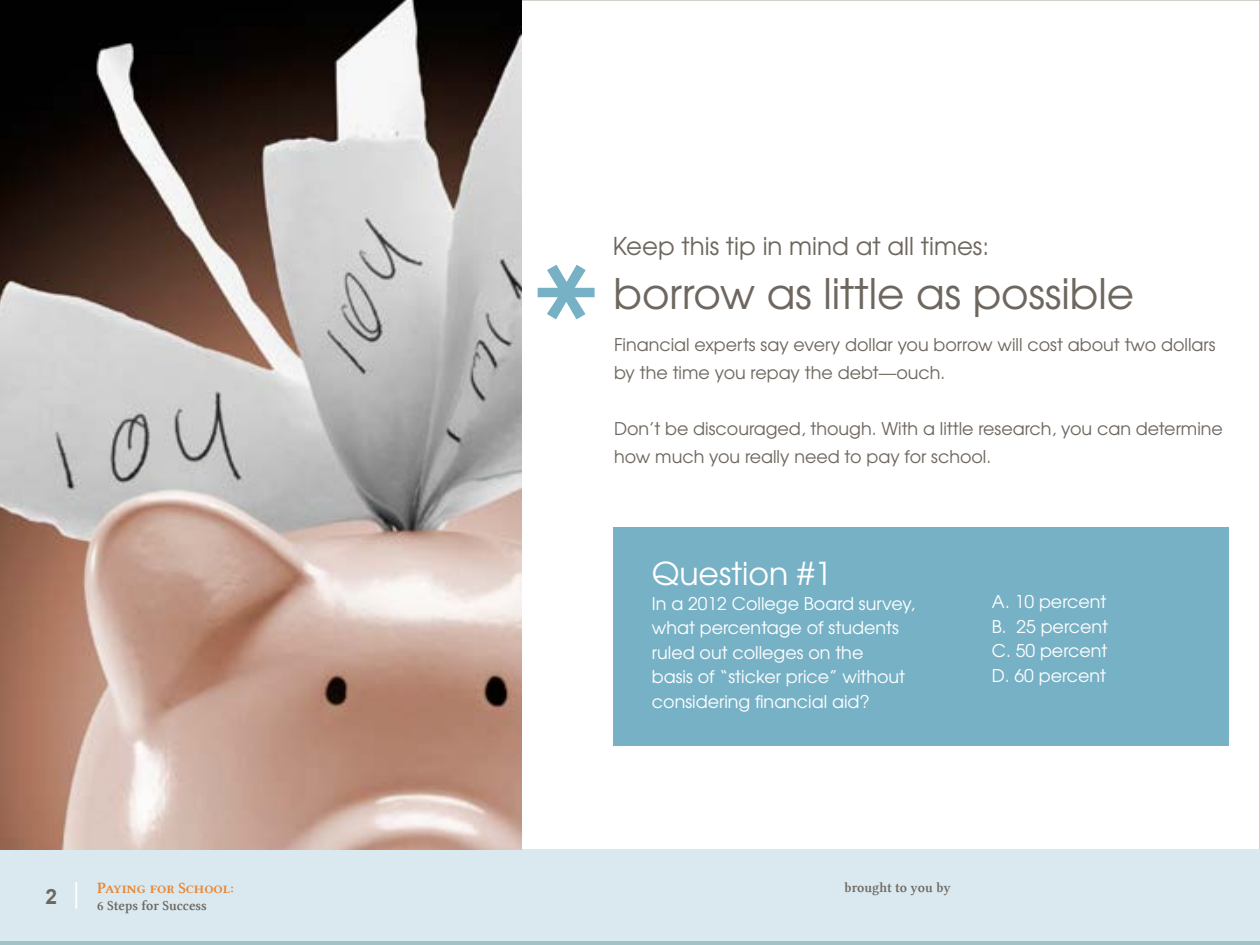
<style>
.page{position:relative;width:1260px;height:945px;background:#fff}
.page>*{position:absolute;margin:0;border:0;box-sizing:border-box;transform-origin:0 0}
.t1{font:42px "Te X Gyre Adventor";color:#6e675f}
.t2{font:31.5px "Te X Gyre Adventor";color:#fff}
.t3{font:24.5px "Te X Gyre Adventor";color:#6e675f}
.t4{font:700 21px "Arial";color:#6e675f}
.t5{font:17.5px/28px "Te X Gyre Adventor";color:#6e675f}
.t6{font:17.5px/24.5px "Te X Gyre Adventor";color:#fff}
.t7{font:15.75px "Lin Libertine OB";color:#ea842f}
.t8{font:14px "Lin Libertine OB";color:#6e675f}
</style>
<div class="page">
<div style="left:0;top:849px;width:1260px;height:96px;background:#d9e9ef"></div>
<hr style="left:0;top:941px;width:1260px;height:4px;background:#a1c2c7">
<hr style="left:75px;top:882px;width:2px;height:27px;background:#fff">
<div style="left:613px;top:527px;width:615px;height:219px;background:#77b1c6"></div>
<svg style="left:538px;top:265px;width:57px;height:54px"></svg>
<img style="left:0;top:0;width:521px;height:849px">
<p class="t4" style="left:46px;top:882px;width:13px">2</p>
<p class="t7" style="left:97px;top:879px;width:138px">Paying for School:</p>
<p class="t8" style="left:97px;top:898px;width:111px">6 Steps for Success</p>
<h3 class="t3" style="left:613px;top:227px;width:378px">Keep this tip in mind at all times:</h3>
<h1 class="t1" style="left:613px;top:260px;width:522px">borrow as little as possible</h1>
<p class="t5" style="left:614px;top:330px;width:603px">Financial experts say every dollar you borrow will cost about two dollars by the time you repay the debt—ouch.</p>
<p class="t5" style="left:614px;top:414px;width:610px">Don’t be discouraged, though. With a little research, you can determine how much you really need to pay for school.</p>
<h2 class="t2" style="left:652px;top:549px;width:182px">Question #1</h2>
<p class="t6" style="left:652px;top:590px;width:265px">In a 2012 College Board survey, what percentage of students ruled out colleges on the<br>basis of “sticker price” without considering financial aid?</p>
<p class="t6" style="left:992px;top:588px;width:118px;text-align:justify">A. 10 percent B. 25 percent C. 50 percent D. 60 percent</p>
<p class="t8" style="left:845px;top:879px;width:108px">brought to you by</p>
</div>
